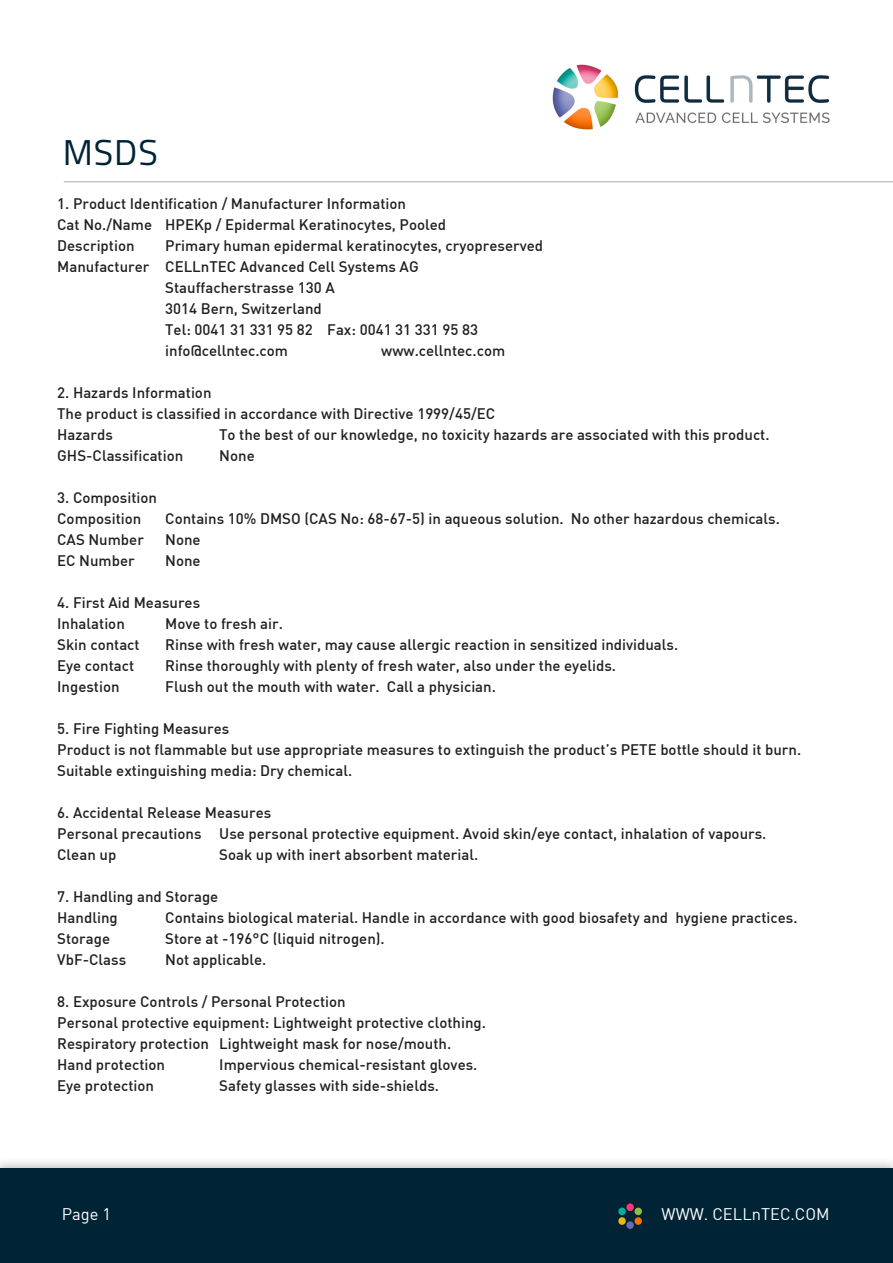
<style>
.page{position:relative;width:893px;height:1263px;background:#fff}
.page>*{position:absolute;margin:0;border:0;box-sizing:border-box;transform-origin:0 0}
.t1{font:36px "Titillium Web";color:#002436}
.t2{font:16.5px "DIN";color:#fff}
.t3{font:500 15px/21px "DIN";color:#231f20}
</style>
<div class="page">
<div style="left:0;top:1157px;width:893px;height:106px;background:#231f20;opacity:.3"></div>
<div style="left:0;top:1169px;width:893px;height:94px;background:#002436"></div>
<div style="left:626px;top:1203px;width:8px;height:8px;background:#ff3673;border-radius:50%"></div>
<div style="left:634px;top:1207px;width:8px;height:8px;background:#8fbf45;border-radius:50%"></div>
<div style="left:634px;top:1217px;width:8px;height:8px;background:#ff6e00;border-radius:50%"></div>
<div style="left:626px;top:1221px;width:8px;height:8px;background:#636eb3;border-radius:50%"></div>
<div style="left:618px;top:1217px;width:8px;height:8px;background:#edb80d;border-radius:50%"></div>
<div style="left:618px;top:1207px;width:8px;height:8px;background:#08ab9e;border-radius:50%"></div>
<img style="left:552px;top:64px;width:278px;height:66px">
<hr style="left:64px;top:181px;width:829px;height:1px;background:#a8a9ad">
<h1 class="t1" style="left:63px;top:126px;width:97px">MSDS</h1>
<p class="t3" style="left:57px;top:192px;width:390px">1. Product Identification / Manufacturer Information<br>Cat No./Name HPEKp / Epidermal Keratinocytes, Pooled<br>Description</p>
<p class="t3" style="left:165px;top:234px;width:379px">Primary human epidermal keratinocytes, cryopreserved</p>
<p class="t3" style="left:57px;top:255px;width:363px">Manufacturer CELLnTEC Advanced Cell Systems AG</p>
<p class="t3" style="left:165px;top:276px;width:171px">Stauffacherstrasse 130 A</p>
<p class="t3" style="left:165px;top:297px;width:158px">3014 Bern, Switzerland</p>
<p class="t3" style="left:165px;top:318px;width:314px">Tel: 0041 31 331 95 82 Fax: 0041 31 331 95 83</p>
<p class="t3" style="left:165px;top:339px;width:124px">info@cellntec.com</p>
<p class="t3" style="left:381px;top:339px;width:125px">www.cellntec.com</p>
<p class="t3" style="left:57px;top:381px;width:439px">2. Hazards Information<br>The product is classified in accordance with Directive 1999/45/EC<br>Hazards</p>
<p class="t3" style="left:219px;top:423px;width:552px">To the best of our knowledge, no toxicity hazards are associated with this product.</p>
<p class="t3" style="left:57px;top:444px;width:128px">GHS-Classification</p>
<p class="t3" style="left:219px;top:444px;width:37px">None</p>
<p class="t3" style="left:57px;top:486px;width:101px">3. Composition<br>Composition</p>
<p class="t3" style="left:165px;top:507px;width:616px">Contains 10% DMSO (CAS No: 68-67-5) in aqueous solution. No other hazardous chemicals.</p>
<p class="t3" style="left:57px;top:528px;width:88px">CAS Number</p>
<p class="t3" style="left:165px;top:528px;width:37px">None</p>
<p class="t3" style="left:57px;top:549px;width:79px">EC Number</p>
<p class="t3" style="left:165px;top:549px;width:37px">None</p>
<p class="t3" style="left:57px;top:591px;width:144px">4. First Aid Measures<br>Inhalation</p>
<p class="t3" style="left:165px;top:612px;width:119px">Move to fresh air.</p>
<p class="t3" style="left:57px;top:633px;width:84px">Skin contact</p>
<p class="t3" style="left:165px;top:633px;width:514px">Rinse with fresh water, may cause allergic reaction in sensitized individuals.</p>
<p class="t3" style="left:57px;top:654px;width:79px">Eye contact</p>
<p class="t3" style="left:165px;top:654px;width:452px">Rinse thoroughly with plenty of fresh water, also under the eyelids.</p>
<p class="t3" style="left:57px;top:675px;width:64px">Ingestion</p>
<p class="t3" style="left:165px;top:675px;width:332px">Flush out the mouth with water. Call a physician.</p>
<p class="t3" style="left:57px;top:717px;width:745px">5. Fire Fighting Measures<br>Product is not flammable but use appropriate measures to extinguish the product’s PETE bottle should it burn.<br>Suitable extinguishing media: Dry chemical.</p>
<p class="t3" style="left:57px;top:801px;width:711px">6. Accidental Release Measures<br>Personal precautions Use personal protective equipment. Avoid skin/eye contact, inhalation of vapours.<br>Clean up</p>
<p class="t3" style="left:219px;top:843px;width:260px">Soak up with inert absorbent material.</p>
<p class="t3" style="left:57px;top:885px;width:163px">7. Handling and Storage<br>Handling</p>
<p class="t3" style="left:165px;top:906px;width:634px">Contains biological material. Handle in accordance with good biosafety and hygiene practices.</p>
<p class="t3" style="left:57px;top:927px;width:54px">Storage</p>
<p class="t3" style="left:165px;top:927px;width:221px">Store at -196°C (liquid nitrogen).</p>
<p class="t3" style="left:57px;top:948px;width:70px">VbF-Class</p>
<p class="t3" style="left:165px;top:948px;width:103px">Not applicable.</p>
<p class="t3" style="left:57px;top:990px;width:430px">8. Exposure Controls / Personal Protection<br>Personal protective equipment: Lightweight protective clothing.<br>Respiratory protection Lightweight mask for nose/mouth.<br>Hand protection</p>
<p class="t3" style="left:219px;top:1053px;width:260px">Impervious chemical-resistant gloves.</p>
<p class="t3" style="left:57px;top:1074px;width:98px">Eye protection</p>
<p class="t3" style="left:219px;top:1074px;width:221px">Safety glasses with side-shields.</p>
<p class="t2" style="left:62px;top:1203px;width:51px">Page 1</p>
<p class="t2" style="left:662px;top:1203px;width:170px">www. CELLnTEC.COM</p>
</div>
